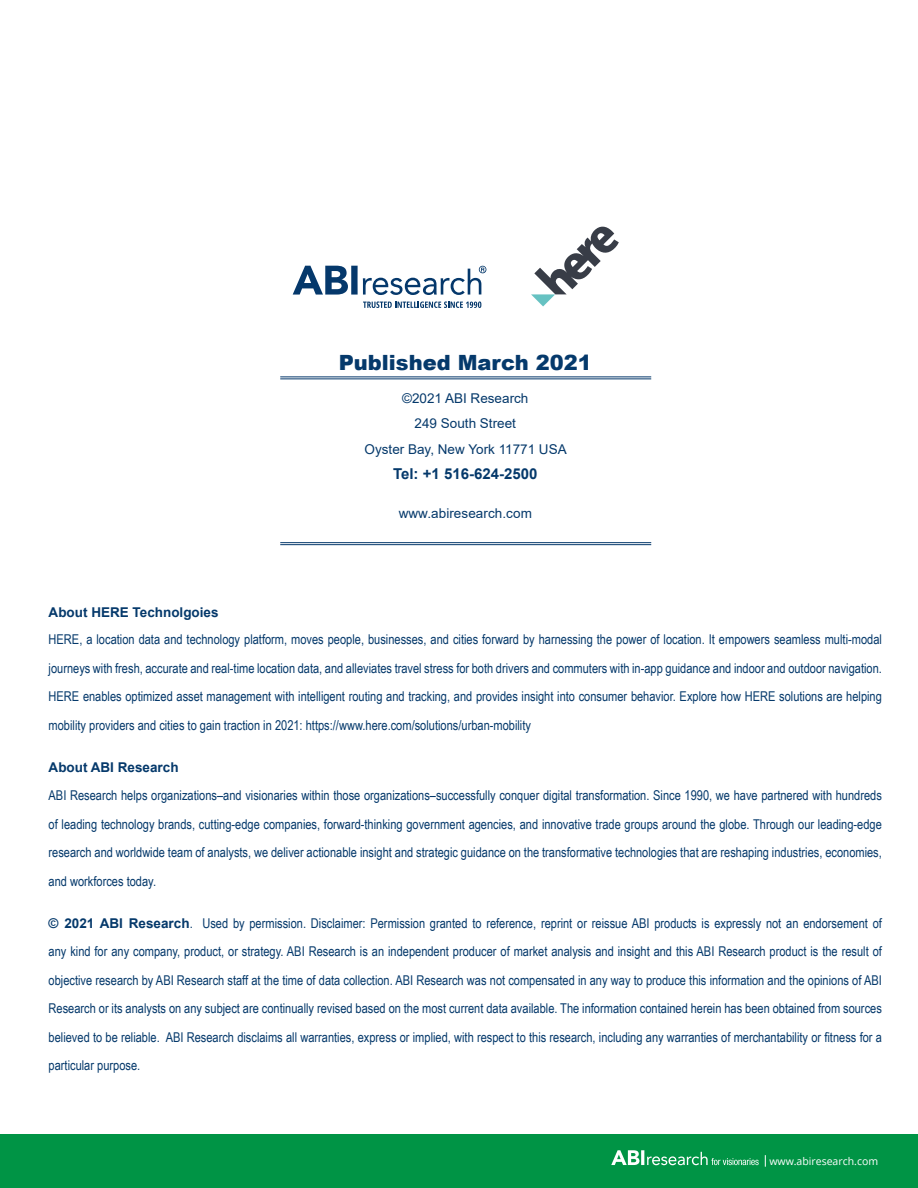
<style>
.page{position:relative;width:918px;height:1188px;background:#fff}
.page>*{position:absolute;margin:0;border:0;box-sizing:border-box;transform-origin:0 0}
.t1{font:900 21px "Arial";color:#05396b}
.t2{font:700 15px "Arial";color:#05396b}
.t3{font:13.5px/28.5px "Arial Narrow";color:#05396b;text-align:justify}
.t4{font:13.5px/25.5px "Arial";color:#05396b;text-align:center}
.t5{font:700 13.5px "Arial";color:#05396b}
.t6{font:10.5px "Open Sans";color:#fff}
.s1{font-family:"Arial";font-weight:700}
</style>
<div class="page">
<div style="left:0;top:1134px;width:918px;height:54px;background:#009445"></div>
<hr style="left:280px;top:376px;width:371px;height:1px;background:#05386b">
<hr style="left:280px;top:378px;width:371px;height:1px;background:#05386b">
<hr style="left:280px;top:542px;width:371px;height:1px;background:#05386b">
<hr style="left:280px;top:544px;width:371px;height:1px;background:#05386b">
<svg style="left:611px;top:1150px;width:148px;height:15px"></svg>
<svg style="left:765px;top:1155px;width:1px;height:12px"></svg>
<svg style="left:363px;top:301px;width:118px;height:7px"></svg>
<svg style="left:293px;top:266px;width:193px;height:29px"></svg>
<svg style="left:531px;top:226px;width:88px;height:80px"></svg>
<h1 class="t1" style="left:339px;top:347px;width:255px">Published March 2021</h1>
<p class="t4" style="left:365px;top:385px;width:204px">©2021 ABI Research<br>249 South Street<br>Oyster Bay, New York 11771 USA</p>
<p class="t2" style="left:393px;top:463px;width:146px">Tel: +1 516-624-2500</p>
<p class="t4" style="left:399px;top:500px;width:135px">www.abiresearch.com</p>
<p class="t5" style="left:49px;top:603px;width:172px">About HERE Technolgoies</p>
<p class="t3" style="left:49px;top:625px;width:835px">HERE, a location data and technology platform, moves people, businesses, and cities forward by harnessing the power of location. It empowers seamless multi-modal journeys with fresh, accurate and real-time location data, and alleviates travel stress for both drivers and commuters with in-app guidance and indoor and outdoor navigation.<br>HERE enables optimized asset management with intelligent routing and tracking, and provides insight into consumer behavior. Explore how HERE solutions are helping mobility providers and cities to gain traction in 2021: https://www.here.com/solutions/urban-mobility</p>
<p class="t5" style="left:49px;top:758px;width:132px">About ABI Research</p>
<p class="t3" style="left:49px;top:781px;width:835px">ABI Research helps organizations–and visionaries within those organizations–successfully conquer digital transformation. Since 1990, we have partnered with hundreds of leading technology brands, cutting-edge companies, forward-thinking government agencies, and innovative trade groups around the globe. Through our leading-edge research and worldwide team of analysts, we deliver actionable insight and strategic guidance on the transformative technologies that are reshaping industries, economies, and workforces today.</p>
<p class="t3" style="left:49px;top:908px;width:835px"><span class="s1">© 2021 ABI Research</span>. Used by permission. Disclaimer: Permission granted to reference, reprint or reissue ABI products is expressly not an endorsement of any kind for any company, product, or strategy. ABI Research is an independent producer of market analysis and insight and this ABI Research product is the result of objective research by ABI Research staff at the time of data collection. ABI Research was not compensated in any way to produce this information and the opinions of ABI Research or its analysts on any subject are continually revised based on the most current data available. The information contained herein has been obtained from sources believed to be reliable. ABI Research disclaims all warranties, express or implied, with respect to this research, including any warranties of merchantability or fitness for a particular purpose.</p>
<p class="t6" style="left:769px;top:1154px;width:110px">www.abiresearch.com</p>
</div>
